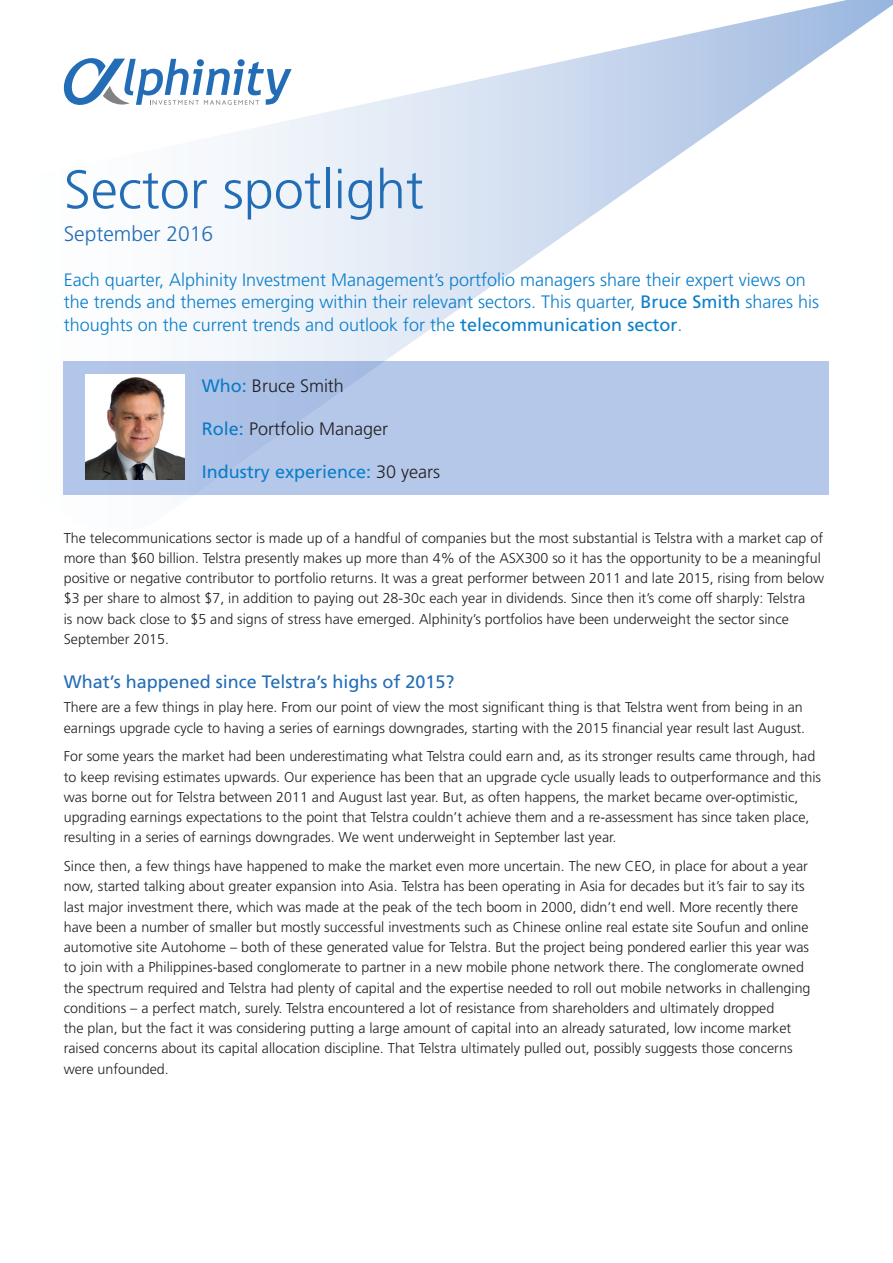
<style>
.page{position:relative;width:893px;height:1263px;background:#fff}
.page>*{position:absolute;margin:0;border:0;box-sizing:border-box;transform-origin:0 0}
.t1{font:300 54px "Frutiger";color:#226db6}
.t2{font:300 21px "Frutiger";color:#226db6}
.Subhead_-_Level_1{font:300 18px/22.5px "Frutiger";color:#0a7eca}
.Subhead_-_Level_1-2{font:18px "Frutiger";color:#226db6}
.t3{font:300 18px "Frutiger";color:#231f20}
.t4{font:18px "Frutiger";color:#0a7eca}
.Body_Text{font:300 14.25px/20.2px "Frutiger";color:#231f20}
.s1{font-weight:400}
.s2{font-weight:400;color:#0a7eca}
.s3{font-weight:300;color:#231f20}
</style>
<div class="page">
<svg style="left:63px;top:0;width:830px;height:495px"></svg>
<div style="left:64px;top:361px;width:765px;height:134px;background:#b5c8ea"></div>
<img style="left:85px;top:374px;width:100px;height:105px">
<h1 class="t1" style="left:64px;top:159px;width:362px">Sector spotlight</h1>
<h2 class="t2" style="left:64px;top:222px;width:151px">September 2016</h2>
<p class="Subhead_-_Level_1" style="left:64px;top:268px;width:757px">Each quarter, Alphinity Investment Management’s portfolio managers share their expert views on the trends and themes emerging within their relevant sectors. This quarter, <span class="s1">Bruce Smith</span> shares his thoughts on the current trends and outlook for the <span class="s1">telecommunication sector</span>.</p>
<p class="t3" style="left:202px;top:376px;width:144px"><span class="s2">Who:</span> Bruce Smith</p>
<p class="t3" style="left:202px;top:419px;width:188px"><span class="s2">Role:</span> Portfolio Manager</p>
<p class="t4" style="left:202px;top:461px;width:240px">Industry experience: <span class="s3">30 years</span></p>
<p class="Body_Text" style="left:64px;top:528px;width:762px">The telecommunications sector is made up of a handful of companies but the most substantial is Telstra with a market cap of more than $60 billion. Telstra presently makes up more than 4% of the ASX300 so it has the opportunity to be a meaningful positive or negative contributor to portfolio returns. It was a great performer between 2011 and late 2015, rising from below $3 per share to almost $7, in addition to paying out 28-30c each year in dividends. Since then it’s come off sharply: Telstra<br>is now back close to $5 and signs of stress have emerged. Alphinity’s portfolios have been underweight the sector since September 2015.</p>
<p class="Subhead_-_Level_1-2" style="left:64px;top:671px;width:392px">What’s happened since Telstra’s highs of 2015?</p>
<p class="Body_Text" style="left:64px;top:697px;width:743px">There are a few things in play here. From our point of view the most significant thing is that Telstra went from being in an earnings upgrade cycle to having a series of earnings downgrades, starting with the 2015 financial year result last August.</p>
<p class="Body_Text" style="left:64px;top:746px;width:759px">For some years the market had been underestimating what Telstra could earn and, as its stronger results came through, had to keep revising estimates upwards. Our experience has been that an upgrade cycle usually leads to outperformance and this was borne out for Telstra between 2011 and August last year. But, as often happens, the market became over-optimistic, upgrading earnings expectations to the point that Telstra couldn’t achieve them and a re-assessment has since taken place, resulting in a series of earnings downgrades. We went underweight in September last year.</p>
<p class="Body_Text" style="left:64px;top:856px;width:748px">Since then, a few things have happened to make the market even more uncertain. The new CEO, in place for about a year now, started talking about greater expansion into Asia. Telstra has been operating in Asia for decades but it’s fair to say its last major investment there, which was made at the peak of the tech boom in 2000, didn’t end well. More recently there have been a number of smaller but mostly successful investments such as Chinese online real estate site Soufun and online automotive site Autohome – both of these generated value for Telstra. But the project being pondered earlier this year was to join with a Philippines-based conglomerate to partner in a new mobile phone network there. The conglomerate owned the spectrum required and Telstra had plenty of capital and the expertise needed to roll out mobile networks in challenging conditions – a perfect match, surely. Telstra encountered a lot of resistance from shareholders and ultimately dropped<br>the plan, but the fact it was considering putting a large amount of capital into an already saturated, low income market raised concerns about its capital allocation discipline. That Telstra ultimately pulled out, possibly suggests those concerns were unfounded.</p>
</div>
